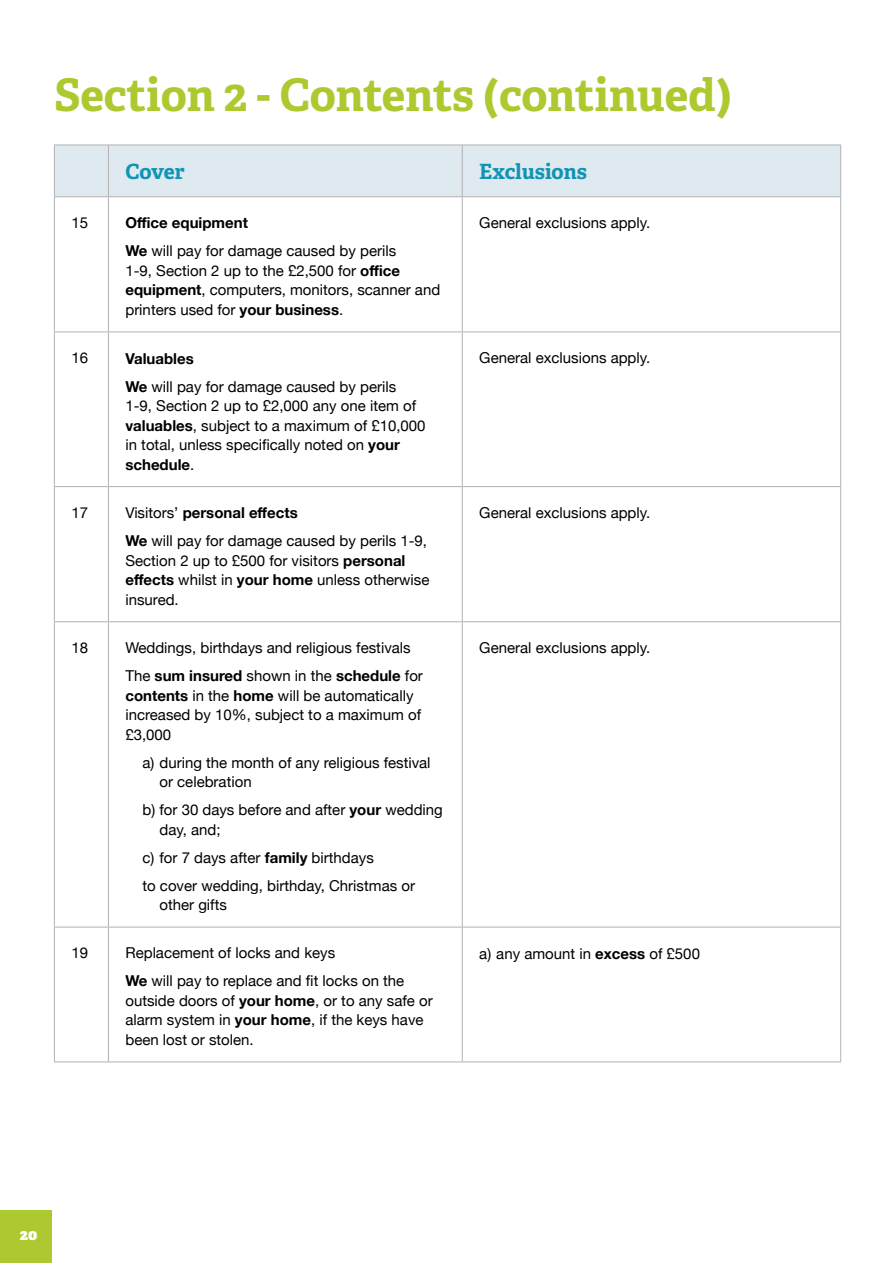
<style>
.page{position:relative;width:893px;height:1263px;background:#fff}
.page>*{position:absolute;margin:0;border:0;box-sizing:border-box;transform-origin:0 0}
.t1{font:700 45px "Adelle";letter-spacing:-.005em;color:#acca30}
.t2{font:700 21px "Adelle";letter-spacing:-.005em;color:#1194b4}
.t3{font:15px/19.5px "Helvetica Neue";color:#000}
.t4{font:800 15px "Adelle";color:#fff}
.s1{font-weight:700}
</style>
<div class="page">
<div style="left:0;top:1211px;width:51px;height:52px;background:#acca30"></div>
<div style="left:55px;top:146px;width:785px;height:50px;background:#dee9f0"></div>
<hr style="left:54px;top:145px;width:54px;height:1px;background:#b3b2b2">
<hr style="left:54px;top:145px;width:1px;height:51px;background:#b3b2b2">
<hr style="left:108px;top:145px;width:354px;height:1px;background:#b3b2b2">
<hr style="left:108px;top:145px;width:1px;height:51px;background:#b3b2b2">
<hr style="left:462px;top:145px;width:379px;height:1px;background:#b3b2b2">
<hr style="left:462px;top:145px;width:1px;height:51px;background:#b3b2b2">
<hr style="left:840px;top:145px;width:1px;height:51px;background:#b3b2b2">
<hr style="left:54px;top:196px;width:54px;height:1px;background:#b3b2b2">
<hr style="left:54px;top:197px;width:1px;height:135px;background:#b3b2b2">
<hr style="left:108px;top:196px;width:354px;height:1px;background:#b3b2b2">
<hr style="left:108px;top:197px;width:1px;height:135px;background:#b3b2b2">
<hr style="left:462px;top:196px;width:379px;height:1px;background:#b3b2b2">
<hr style="left:462px;top:197px;width:1px;height:135px;background:#b3b2b2">
<hr style="left:840px;top:197px;width:1px;height:135px;background:#b3b2b2">
<hr style="left:54px;top:332px;width:54px;height:1px;background:#b3b2b2">
<hr style="left:54px;top:332px;width:1px;height:154px;background:#b3b2b2">
<hr style="left:108px;top:332px;width:354px;height:1px;background:#b3b2b2">
<hr style="left:108px;top:332px;width:1px;height:154px;background:#b3b2b2">
<hr style="left:462px;top:332px;width:379px;height:1px;background:#b3b2b2">
<hr style="left:462px;top:332px;width:1px;height:154px;background:#b3b2b2">
<hr style="left:840px;top:332px;width:1px;height:154px;background:#b3b2b2">
<hr style="left:54px;top:487px;width:1px;height:134px;background:#b3b2b2">
<hr style="left:108px;top:487px;width:1px;height:134px;background:#b3b2b2">
<hr style="left:462px;top:487px;width:1px;height:134px;background:#b3b2b2">
<hr style="left:840px;top:487px;width:1px;height:134px;background:#b3b2b2">
<hr style="left:54px;top:622px;width:1px;height:305px;background:#b3b2b2">
<hr style="left:108px;top:622px;width:1px;height:305px;background:#b3b2b2">
<hr style="left:462px;top:622px;width:1px;height:305px;background:#b3b2b2">
<hr style="left:840px;top:622px;width:1px;height:305px;background:#b3b2b2">
<hr style="left:54px;top:927px;width:1px;height:134px;background:#b3b2b2">
<hr style="left:108px;top:927px;width:1px;height:134px;background:#b3b2b2">
<hr style="left:462px;top:927px;width:1px;height:134px;background:#b3b2b2">
<hr style="left:840px;top:927px;width:1px;height:134px;background:#b3b2b2">
<hr style="left:54px;top:486px;width:54px;height:1px;background:#b3b2b2">
<hr style="left:108px;top:486px;width:354px;height:1px;background:#b3b2b2">
<hr style="left:54px;top:621px;width:54px;height:1px;background:#b3b2b2">
<hr style="left:108px;top:621px;width:354px;height:1px;background:#b3b2b2">
<hr style="left:54px;top:927px;width:54px;height:1px;background:#b3b2b2">
<hr style="left:108px;top:927px;width:354px;height:1px;background:#b3b2b2">
<hr style="left:54px;top:1061px;width:54px;height:1px;background:#b3b2b2">
<hr style="left:108px;top:1061px;width:354px;height:1px;background:#b3b2b2">
<hr style="left:462px;top:486px;width:379px;height:1px;background:#b3b2b2">
<hr style="left:462px;top:621px;width:379px;height:1px;background:#b3b2b2">
<hr style="left:462px;top:927px;width:379px;height:1px;background:#b3b2b2">
<hr style="left:462px;top:1061px;width:379px;height:1px;background:#b3b2b2">
<h1 class="t1" style="left:54px;top:66px;width:679px">Section 2 - Contents (continued)</h1>
<h2 class="t2" style="left:125px;top:158px;width:61px">Cover</h2>
<h2 class="t2" style="left:479px;top:158px;width:109px">Exclusions</h2>
<p class="t3" style="left:71px;top:214px;width:18px">15</p>
<p class="t3" style="left:125px;top:210px;width:272px;line-height:28px"><span class="s1">Office equipment<br>We</span> will pay for damage caused by perils</p>
<p class="t3" style="left:125px;top:262px;width:316px">1-9, Section 2 up to the £2,500 for <span class="s1">office equipment</span>, computers, monitors, scanner and printers used for <span class="s1">your business</span>.</p>
<p class="t3" style="left:71px;top:349px;width:18px">16</p>
<p class="t3" style="left:125px;top:345px;width:272px;line-height:28px"><span class="s1">Valuables<br>We</span> will pay for damage caused by perils</p>
<p class="t3" style="left:125px;top:397px;width:302px">1-9, Section 2 up to £2,000 any one item of <span class="s1">valuables</span>, subject to a maximum of £10,000 in total, unless specifically noted on <span class="s1">your schedule</span>.</p>
<p class="t3" style="left:71px;top:504px;width:18px">17</p>
<p class="t3" style="left:125px;top:500px;width:303px;line-height:28px">Visitors’ <span class="s1">personal effects<br>We</span> will pay for damage caused by perils 1-9,</p>
<p class="t3" style="left:125px;top:551px;width:305px">Section 2 up to £500 for visitors <span class="s1">personal effects</span> whilst in <span class="s1">your home</span> unless otherwise insured.</p>
<p class="t3" style="left:71px;top:639px;width:18px">18</p>
<p class="t3" style="left:125px;top:634px;width:299px;line-height:28px">Weddings, birthdays and religious festivals<br>The <span class="s1">sum insured</span> shown in the <span class="s1">schedule</span> for</p>
<p class="t3" style="left:125px;top:686px;width:297px"><span class="s1">contents</span> in the <span class="s1">home</span> will be automatically increased by 10%, subject to a maximum of £3,000</p>
<p class="t3" style="left:159px;top:753px;width:273px;text-indent:-17px">a) during the month of any religious festival or celebration</p>
<p class="t3" style="left:159px;top:801px;width:285px;text-indent:-17px">b) for 30 days before and after <span class="s1">your</span> wedding day, and;</p>
<p class="t3" style="left:142px;top:844px;width:274px;line-height:28px">c) for 7 days after <span class="s1">family</span> birthdays<br>to cover wedding, birthday, Christmas or</p>
<p class="t3" style="left:159px;top:896px;width:69px">other gifts</p>
<p class="t3" style="left:71px;top:944px;width:18px">19</p>
<p class="t3" style="left:125px;top:940px;width:280px;line-height:28px">Replacement of locks and keys<br><span class="s1">We</span> will pay to replace and fit locks on the</p>
<p class="t3" style="left:125px;top:992px;width:309px">outside doors of <span class="s1">your home</span>, or to any safe or alarm system in <span class="s1">your home</span>, if the keys have been lost or stolen.</p>
<p class="t3" style="left:479px;top:214px;width:173px">General exclusions apply.</p>
<p class="t3" style="left:479px;top:349px;width:173px">General exclusions apply.</p>
<p class="t3" style="left:479px;top:504px;width:173px">General exclusions apply.</p>
<p class="t3" style="left:479px;top:639px;width:173px">General exclusions apply.</p>
<p class="t3" style="left:479px;top:944px;width:222px">a) any amount in <span class="s1">excess</span> of £500</p>
<p class="t4" style="left:20px;top:1225px;width:19px">20</p>
</div>
